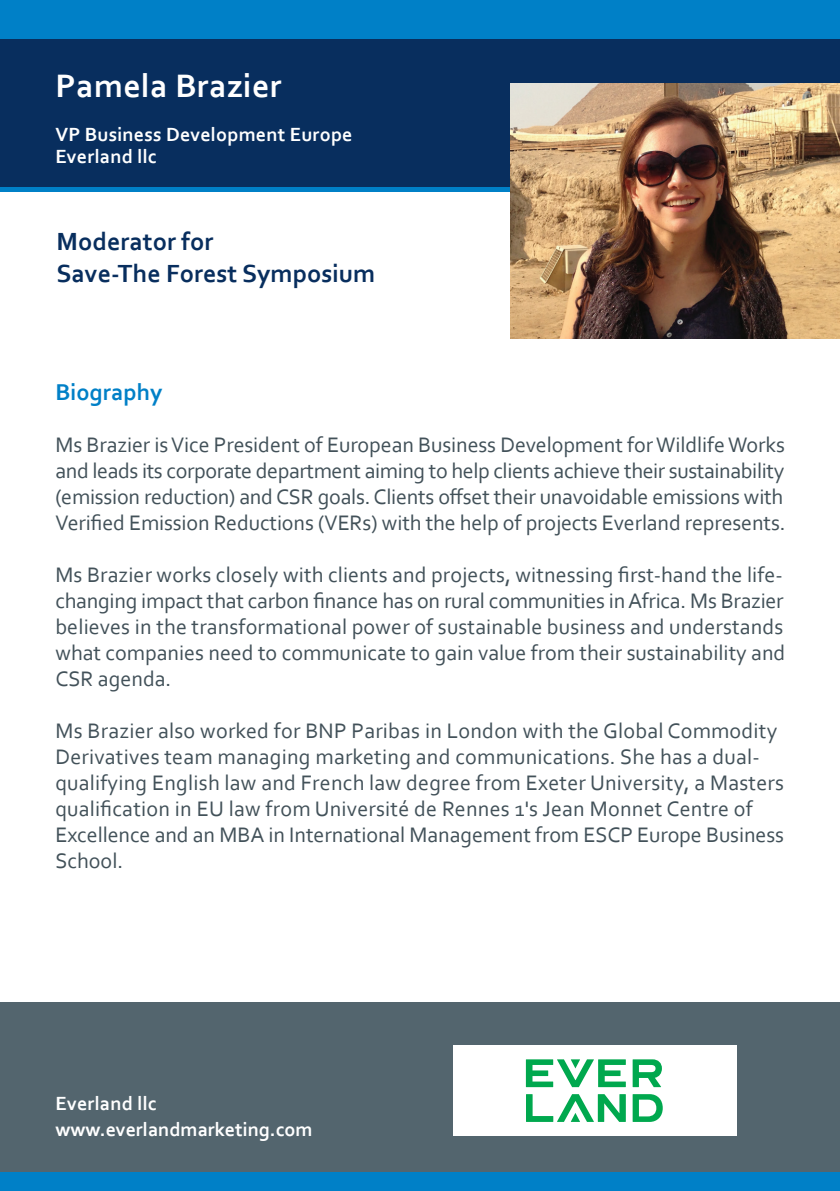
<style>
.page{position:relative;width:840px;height:1191px;background:#fff}
.page>*{position:absolute;margin:0;border:0;box-sizing:border-box;transform-origin:0 0}
.t1{font:700 34px "Corbel";letter-spacing:.01em;color:#fff}
.t2{font:700 26px/32px "Corbel";color:#082e5e}
.t3{font:700 24px "Corbel";color:#0080c7}
.t4{font:22px/26px "Corbel";letter-spacing:.01em;color:#425159;text-align:justify}
.t5{font:700 20px/26px "Corbel";letter-spacing:.01em;color:#fff}
</style>
<div class="page">
<div style="left:0;top:0;width:839px;height:39px;background:#0080c7"></div>
<div style="left:0;top:186px;width:839px;height:6px;background:#0080c7"></div>
<div style="left:0;top:39px;width:839px;height:148px;background:#082e5e"></div>
<div style="left:0;top:1002px;width:839px;height:189px;background:#53656e"></div>
<div style="left:453px;top:1045px;width:283px;height:90px;background:#fff"></div>
<div style="left:0;top:1172px;width:839px;height:19px;background:#0080c7"></div>
<svg style="left:525px;top:1059px;width:137px;height:63px"></svg>
<img style="left:510px;top:83px;width:329px;height:255px">
<h1 class="t1" style="left:55px;top:65px;width:228px">Pamela Brazier</h1>
<p class="t5" style="left:55px;top:123px;width:298px;line-height:22px">VP Business Development Europe<br>Everland llc</p>
<p class="t2" style="left:57px;top:225px;width:320px">Moderator for<br>Save-The Forest Symposium</p>
<p class="t3" style="left:55px;top:377px;width:109px">Biography</p>
<p class="t4" style="left:55px;top:431px;width:731px">Ms Brazier is Vice President of European Business Development for Wildlife Works and leads its corporate department aiming to help clients achieve their sustainability (emission reduction) and CSR goals. Clients offset their unavoidable emissions with Verified Emission Reductions (VERs) with the help of projects Everland represents.</p>
<p class="t4" style="left:55px;top:561px;width:731px">Ms Brazier works closely with clients and projects, witnessing first-hand the life&shy;changing impact that carbon finance has on rural communities in Africa. Ms Brazier believes in the transformational power of sustainable business and understands what companies need to communicate to gain value from their sustainability and CSR agenda.</p>
<p class="t4" style="left:55px;top:717px;width:729px;text-align:left">Ms Brazier also worked for BNP Paribas in London with the Global Commodity Derivatives team managing marketing and communications. She has a dual&shy;qualifying English law and French law degree from Exeter University, a Masters qualification in EU law from Université de Rennes 1's Jean Monnet Centre of Excellence and an MBA in International Management from ESCP Europe Business School.</p>
<p class="t5" style="left:55px;top:1090px;width:258px">Everland llc www.everlandmarketing.com</p>
</div>
